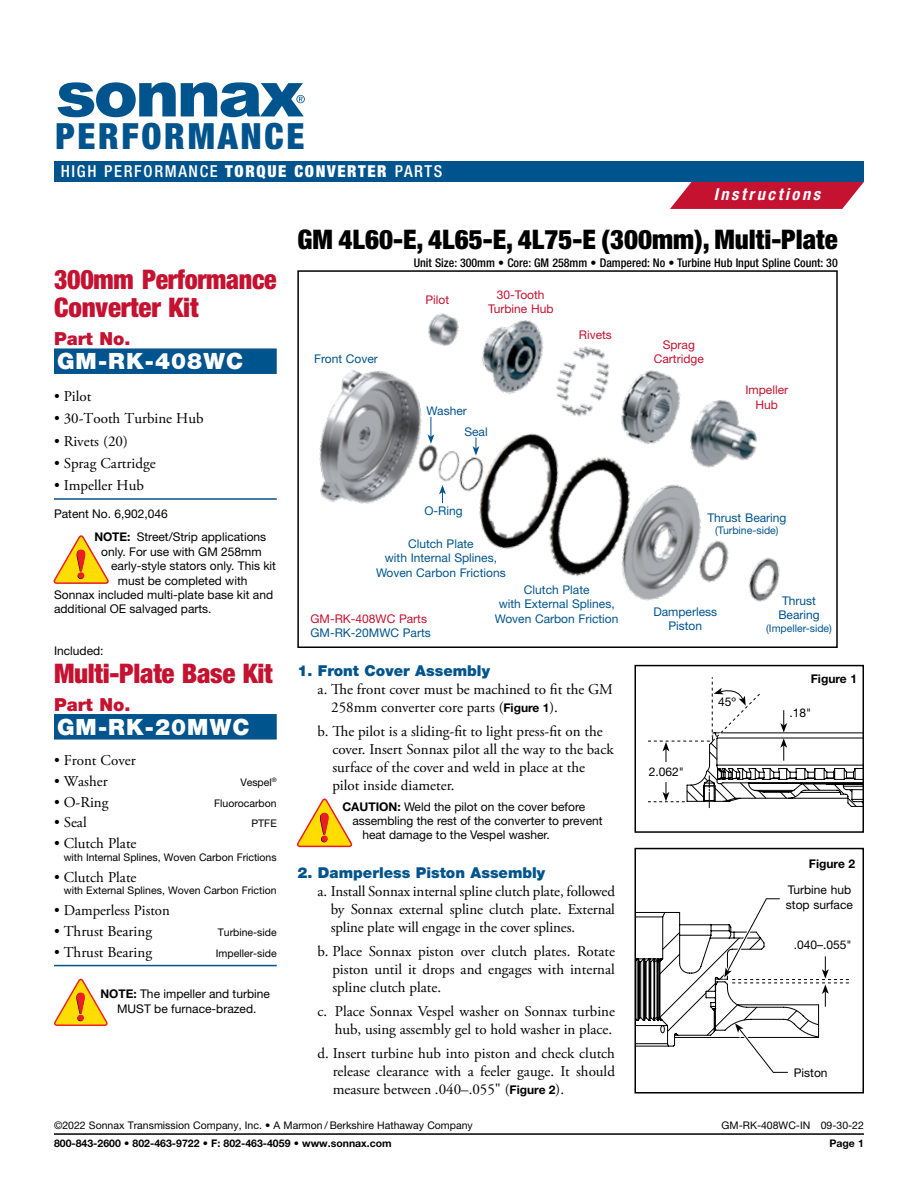
<style>
.page{position:relative;width:918px;height:1188px;background:#fff}
.page>*{position:absolute;margin:0;border:0;box-sizing:border-box;transform-origin:0 0}
.t1{font:900 condensed 36.15px "Helvetica Neue LT Std";letter-spacing:.075em;color:#00548e}
.t2{font:900 condensed 27px "Helvetica Neue LT Std";color:#000}
.t3{font:900 condensed 27px/27.8px "Helvetica Neue LT Std";letter-spacing:-.01em;color:#c41230;scale:.96 1}
.t4{font:900 condensed 27px "Helvetica Neue LT Std";letter-spacing:-.01em;color:#c41230}
.t5{font:900 22.5px "Helvetica Neue LT Std";letter-spacing:.05em;color:#fff}
.t6{font:900 18px "Helvetica Neue LT Std";color:#c41230}
.t7{font:500 condensed 16.5px "Helvetica Neue LT Std";letter-spacing:.1em;color:#fff}
.t8{font:italic 700 condensed 16.5px "Helvetica Neue LT Std";letter-spacing:.155em;color:#fff}
.t9{font:15px/18px "Adobe Garamond Pro";color:#000;text-align:justify}
.t10{font:900 15px "Helvetica Neue LT Std";color:#00548e}
.t11{font:12px/14.4px "Helvetica Neue LT Std";color:#000}
.t12{font:12px/14.4px "Helvetica Neue LT Std";color:#00548e;text-align:center}
.t13{font:12px/14.4px "Helvetica Neue LT Std";color:#c41230;text-align:center}
.t14{font:500 condensed 12px "Helvetica Neue LT Std";color:#000}
.t15{font:700 12px "Helvetica Neue LT Std";color:#000}
.t16{font:10.5px "Helvetica Neue LT Std";color:#000}
.t17{font:700 10.5px "Helvetica Neue LT Std";color:#000}
.t18{font:10.5px "Helvetica Neue LT Std";color:#00548e}
.s1{font-weight:900}
.s2{font-weight:700}
.s3{font-family:"Helvetica Neue LT Std";font-weight:700;font-size:12px}
</style>
<div class="page">
<svg style="left:297px;top:799px;width:55px;height:48px"></svg>
<div style="left:54px;top:348px;width:223px;height:26px;background:#00548e"></div>
<hr style="left:54px;top:498px;width:223px;height:2px;background:#00548e">
<div style="left:54px;top:714px;width:223px;height:26px;background:#00548e"></div>
<hr style="left:54px;top:965px;width:223px;height:1px;background:#00548e">
<svg style="left:54px;top:535px;width:55px;height:49px"></svg>
<svg style="left:54px;top:979px;width:54px;height:47px"></svg>
<div style="left:634px;top:665px;width:230px;height:168px;border:2px solid #000"></div>
<svg style="left:648px;top:677px;width:215px;height:131px"></svg>
<div style="left:634px;top:848px;width:230px;height:246px;border:2px solid #000"></div>
<svg style="left:635px;top:896px;width:214px;height:179px"></svg>
<div style="left:297px;top:270px;width:541px;height:378px;border:2px solid #000"></div>
<img style="left:428px;top:313px;width:177px;height:42px">
<img style="left:319px;top:355px;width:461px;height:247px">
<svg style="left:427px;top:417px;width:7px;height:27px"></svg>
<svg style="left:472px;top:438px;width:7px;height:18px"></svg>
<svg style="left:439px;top:485px;width:7px;height:18px"></svg>
<hr style="left:54px;top:1133px;width:810px;height:2px;background:#000">
<svg style="left:670px;top:182px;width:194px;height:27px;background:#ca2c47"></svg>
<div style="left:54px;top:161px;width:810px;height:21px;background:#00548e"></div>
<svg style="left:58px;top:82px;width:247px;height:35px"></svg>
<h1 class="t1" style="left:56px;top:114px;width:250px">PERFORMANCE</h1>
<p class="t7" style="left:61px;top:162px;width:383px">HIGH PERFORMANCE <span class="s1">TORQUE CONVERTER</span> PARTS</p>
<p class="t8" style="left:714px;top:185px;width:108px">Instructions</p>
<h2 class="t3" style="left:54px;top:265px;width:234px">300mm Performance<br>Converter Kit</h2>
<p class="t6" style="left:54px;top:328px;width:78px">Part No.</p>
<h3 class="t5" style="left:57px;top:348px;width:188px">GM-RK-408WC</h3>
<p class="t9" style="left:54px;top:388px;width:39px">• Pilot</p>
<p class="t9" style="left:54px;top:410px;width:151px">• 30-Tooth Turbine Hub</p>
<p class="t9" style="left:54px;top:432px;width:75px">• Rivets (20)</p>
<p class="t9" style="left:54px;top:455px;width:103px">• Sprag Cartridge</p>
<p class="t9" style="left:54px;top:477px;width:91px">• Impeller Hub</p>
<p class="t11" style="left:94px;top:502px;width:173px;line-height:23.4px;text-indent:-40px">Patent No. 6,902,046<br><span class="s2">NOTE:</span> Street/Strip applications</p>
<p class="t11" style="left:101px;top:544px;width:162px">only. For use with GM 258mm</p>
<p class="t11" style="left:111px;top:559px;width:166px">early-style stators only. This kit</p>
<p class="t11" style="left:118px;top:573px;width:131px">must be completed with</p>
<p class="t11" style="left:54px;top:587px;width:221px">Sonnax included multi-plate base kit and</p>
<p class="t11" style="left:54px;top:602px;width:159px">additional OE salvaged parts.</p>
<p class="t11" style="left:54px;top:643px;width:51px">Included:</p>
<h2 class="t4" style="left:54px;top:656px;width:220px">Multi-Plate Base Kit</h2>
<p class="t6" style="left:54px;top:694px;width:78px">Part No.</p>
<h3 class="t5" style="left:57px;top:714px;width:194px">GM-RK-20MWC</h3>
<p class="t9" style="left:54px;top:752px;width:83px">• Front Cover</p>
<p class="t9" style="left:54px;top:773px;width:55px">• Washer</p>
<p class="t16" style="left:240px;top:776px;width:38px">Vespel<sup>®</sup></p>
<p class="t9" style="left:54px;top:793px;width:56px">• O-Ring</p>
<p class="t16" style="left:214px;top:797px;width:64px">Fluorocarbon</p>
<p class="t9" style="left:54px;top:814px;width:34px">• Seal</p>
<p class="t16" style="left:251px;top:817px;width:27px">PTFE</p>
<p class="t9" style="left:54px;top:835px;width:84px">• Clutch Plate</p>
<p class="t16" style="left:64px;top:851px;width:214px">with Internal Splines, Woven Carbon Frictions</p>
<p class="t9" style="left:54px;top:868px;width:84px">• Clutch Plate</p>
<p class="t16" style="left:64px;top:884px;width:215px">with External Splines, Woven Carbon Friction</p>
<p class="t9" style="left:54px;top:902px;width:117px">• Damperless Piston</p>
<p class="t9" style="left:54px;top:923px;width:100px">• Thrust Bearing</p>
<p class="t16" style="left:218px;top:926px;width:60px">Turbine-side</p>
<p class="t9" style="left:54px;top:943px;width:100px">• Thrust Bearing</p>
<p class="t16" style="left:216px;top:947px;width:62px">Impeller-side</p>
<p class="t11" style="left:100px;top:986px;width:171px;text-align:center"><span class="s2">NOTE:</span> The impeller and turbine<br>MUST be furnace-brazed.</p>
<h2 class="t2" style="left:297px;top:223px;width:542px">GM 4L60-E, 4L65-E, 4L75-E (300mm), Multi-Plate</h2>
<p class="t14" style="left:414px;top:255px;width:426px">Unit Size: 300mm • Core: GM 258mm • Dampered: No • Turbine Hub Input Spline Count: 30</p>
<p class="t12" style="left:314px;top:351px;width:65px">Front Cover</p>
<p class="t13" style="left:426px;top:293px;width:25px">Pilot</p>
<p class="t13" style="left:488px;top:287px;width:67px">30-Tooth<br>Turbine Hub</p>
<p class="t13" style="left:579px;top:327px;width:35px">Rivets</p>
<p class="t12" style="left:464px;top:399px;width:25px;line-height:21.6px;text-align:left;text-indent:-38px">Washer<br>Seal</p>
<p class="t12" style="left:424px;top:503px;width:40px">O-Ring</p>
<p class="t12" style="left:376px;top:536px;width:131px">Clutch Plate<br>with Internal Splines,<br>Woven Carbon Frictions</p>
<p class="t12" style="left:495px;top:582px;width:125px">Clutch Plate<br>with External Splines,<br>Woven Carbon Friction</p>
<p class="t13" style="left:310px;top:611px;width:118px">GM-RK-408WC Parts</p>
<p class="t12" style="left:310px;top:625px;width:122px">GM-RK-20MWC Parts</p>
<p class="t10" style="left:297px;top:661px;width:194px">1. Front Cover Assembly</p>
<p class="t9" style="left:331px;top:680px;width:283px;text-indent:-14px">a. The front cover must be machined to fit the GM<br>258mm converter core parts (<span class="s3">Figure 1</span>).</p>
<p class="t9" style="left:332px;top:722px;width:283px;text-align:left;text-indent:-15px">b. The pilot is a sliding-fit to light press-fit on the cover. Insert Sonnax pilot all the way to the back surface of the cover and weld in place at the pilot inside diameter.</p>
<p class="t11" style="left:342px;top:799px;width:244px"><span class="s2">CAUTION:</span> Weld the pilot on the cover before</p>
<p class="t11" style="left:352px;top:813px;width:252px">assembling the rest of the converter to prevent</p>
<p class="t11" style="left:362px;top:828px;width:189px">heat damage to the Vespel washer.</p>
<p class="t10" style="left:297px;top:863px;width:249px">2. Damperless Piston Assembly</p>
<p class="t9" style="left:331px;top:883px;width:286px;text-indent:-13px">a. Install Sonnax internal spline clutch plate, followed by Sonnax external spline clutch plate. External spline plate will engage in the cover splines.</p>
<p class="t9" style="left:332px;top:943px;width:284px;text-indent:-15px">b. Place Sonnax piston over clutch plates. Rotate piston until it drops and engages with internal spline clutch plate.</p>
<p class="t9" style="left:318px;top:1003px;width:299px;text-align:right">c. Place Sonnax Vespel washer on Sonnax turbine hub, using assembly gel to hold washer in place.</p>
<p class="t9" style="left:333px;top:1045px;width:284px;text-indent:-15px">d. Insert turbine hub into piston and check clutch release clearance with a feeler gauge. It should measure between .040–.055" (<span class="s3">Figure 2</span>).</p>
<p class="t13" style="left:654px;top:337px;width:51px">Sprag<br>Cartridge</p>
<p class="t13" style="left:745px;top:382px;width:44px">Impeller<br>Hub</p>
<p class="t12" style="left:707px;top:510px;width:81px">Thrust Bearing</p>
<p class="t18" style="left:715px;top:524px;width:65px">(Turbine-side)</p>
<p class="t12" style="left:653px;top:604px;width:65px">Damperless<br>Piston</p>
<p class="t11" style="left:649px;top:764px;width:37px">2.062"</p>
<p class="t11" style="left:718px;top:694px;width:19px">45o</p>
<p class="t12" style="left:778px;top:593px;width:43px">Thrust<br>Bearing</p>
<p class="t18" style="left:766px;top:622px;width:67px">(Impeller-side)</p>
<p class="t15" style="left:811px;top:671px;width:48px">Figure 1</p>
<p class="t11" style="left:790px;top:705px;width:23px">.18"</p>
<p class="t15" style="left:809px;top:856px;width:48px">Figure 2</p>
<p class="t11" style="left:786px;top:883px;width:69px">Turbine hub stop surface</p>
<p class="t11" style="left:794px;top:937px;width:59px">.040–.055"</p>
<p class="t11" style="left:794px;top:1065px;width:35px">Piston</p>
<p class="t16" style="left:54px;top:1119px;width:420px">©2022 Sonnax Transmission Company, Inc. • A Marmon / Berkshire Hathaway Company</p>
<p class="t16" style="left:722px;top:1119px;width:144px">GM-RK-408WC-IN 09-30-22</p>
<p class="t17" style="left:54px;top:1137px;width:339px">800-843-2600 • 802-463-9722 • F: 802-463-4059 • www.sonnax.com</p>
<p class="t17" style="left:829px;top:1137px;width:36px">Page 1</p>
</div>
